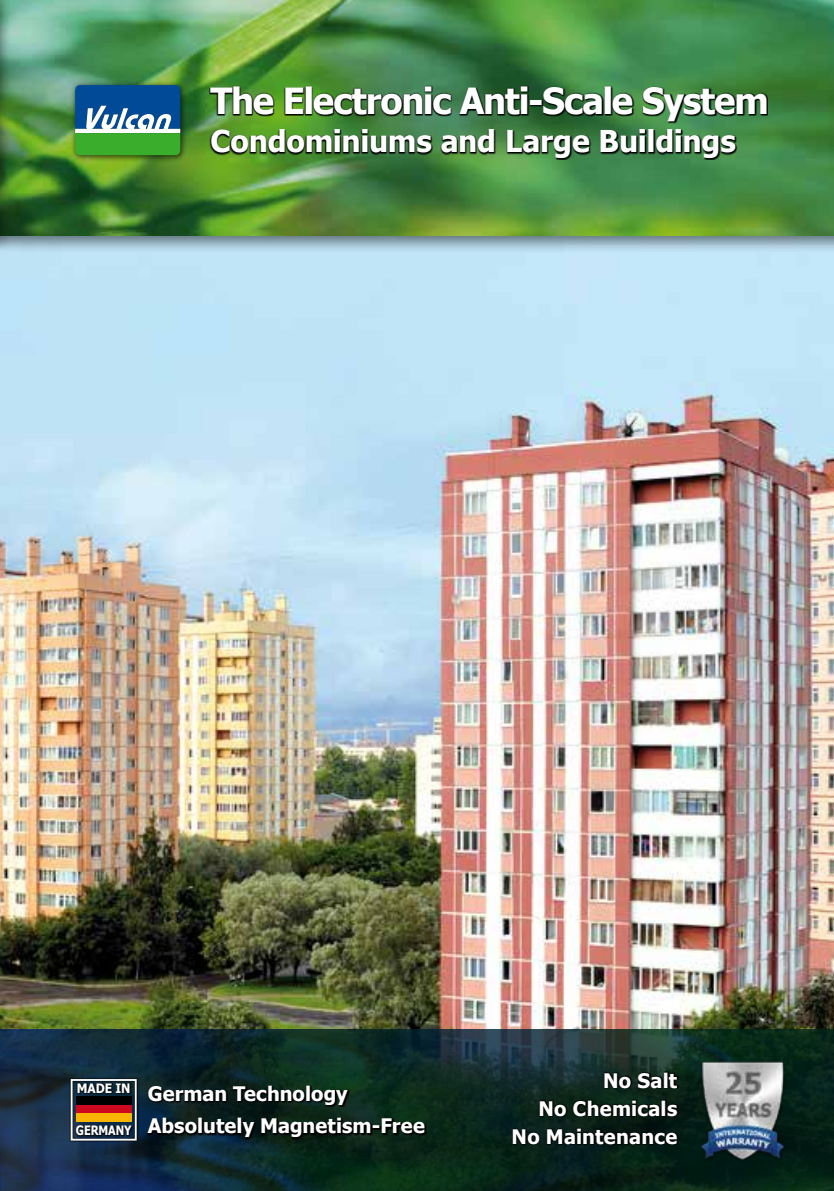
<style>
.page{position:relative;width:834px;height:1191px;background:#fff}
.page>*{position:absolute;margin:0;border:0;box-sizing:border-box;transform-origin:0 0}
.t1{font:700 36px "Tahoma";letter-spacing:-.035em;color:#fff}
.t2{font:700 30px "Tahoma";letter-spacing:-.005em;color:#fff}
.t3{font:700 20px/28px "Tahoma";letter-spacing:.01em;color:#fff;text-align:right}
.t4{font:700 13px "Tahoma";letter-spacing:-.01em;color:#fff;scale:.85 1}
.t5{font:700 13px "Tahoma";letter-spacing:-.01em;color:#fff;scale:.93 1}
</style>
<div class="page">
<img style="left:0;top:254px;width:833px;height:775px">
<div style="left:0;top:0;width:833px;height:254px;background:#000;opacity:.5"></div>
<img style="left:12px;top:0;width:821px;height:235px">
<svg style="left:209px;top:86px;width:559px;height:74px;background:#2a5327"></svg>
<div style="left:70px;top:80px;width:117px;height:82px;background:#000;opacity:.75"></div>
<svg style="left:75px;top:85px;width:105px;height:70px;background:#3e8786"></svg>
<div style="left:0;top:0;width:12px;height:254px;background:#000;opacity:.5"></div>
<img style="left:0;top:0;width:1px;height:235px">
<svg style="left:0;top:1029px;width:833px;height:162px;background:#0f2b2c"></svg>
<div style="left:70px;top:1077px;width:69px;height:65px;background:#000;opacity:.75"></div>
<svg style="left:70px;top:1078px;width:68px;height:63px;background:#313f4c"></svg>
<div style="left:76px;top:1104px;width:55px;height:9px;background:#cd071e"></div>
<div style="left:76px;top:1096px;width:55px;height:8px;background:#000"></div>
<div style="left:76px;top:1113px;width:55px;height:9px;background:#f9b400"></div>
<img style="left:683px;top:1054px;width:115px;height:116px">
<svg style="left:511px;top:1071px;width:168px;height:74px;background:#081913"></svg>
<svg style="left:146px;top:1085px;width:280px;height:54px;background:#071914"></svg>
<h1 class="t1" style="left:210px;top:76px;width:560px">The Electronic Anti-Scale System</h1>
<h2 class="t2" style="left:210px;top:120px;width:527px">Condominiums and Large Buildings</h2>
<p class="t5" style="left:77px;top:1079px;width:59px">MADE IN</p>
<p class="t4" style="left:76px;top:1121px;width:67px">GERMANY</p>
<p class="t3" style="left:148px;top:1079px;width:278px;line-height:32px;text-align:left">German Technology<br>Absolutely Magnetism-Free</p>
<p class="t3" style="left:511px;top:1067px;width:167px">No Salt<br>No Chemicals<br>No Maintenance</p>
</div>
